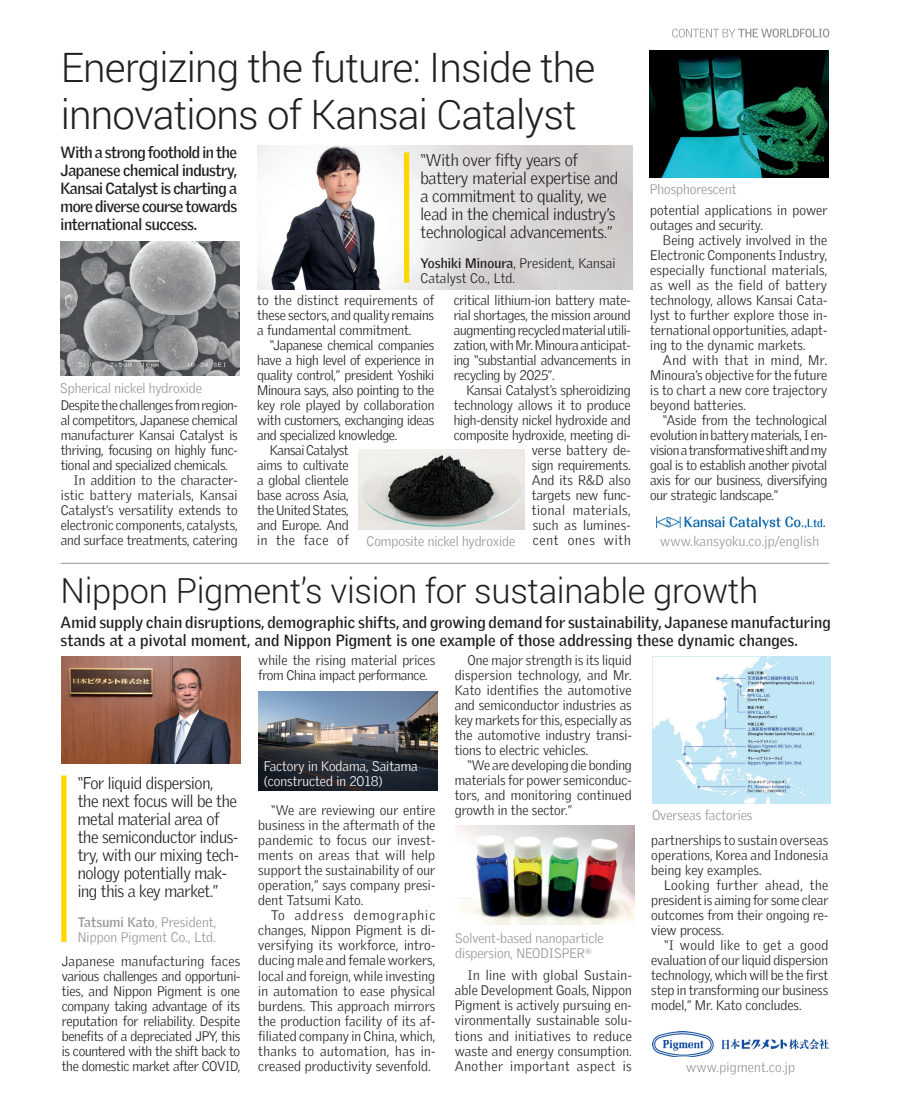
<style>
.page{position:relative;width:909px;height:1120px;background:#fff}
.page>*{position:absolute;margin:0;border:0;box-sizing:border-box;transform-origin:0 0}
.t1{font:300 40.5px/46.5px "Roboto";letter-spacing:-.02em;color:#231f20}
.t2{font:300 34.5px "Roboto";letter-spacing:-.01em;color:#231f20}
.t3{font:300 16.5px/18px "Griffith Gothic";letter-spacing:-.02em;color:#231f20}
.t4{font:700 15.75px/18px "Griffith Gothic";letter-spacing:.01em;color:#231f20;text-align:justify}
.t5{font:300 13.5px/15px "Griffith Gothic";letter-spacing:-.005em;color:#231f20;text-align:justify}
.t6{font:300 13.5px/15px "Griffith Gothic";color:#939598}
.t7{font:300 13.5px "Griffith Gothic";letter-spacing:-.025em;color:#231f20}
.t8{font:300 13.5px "Griffith Gothic";letter-spacing:.02em;color:#939598}
.t9{font:300 13.5px/15px "Griffith Gothic";color:#fff}
.t10{font:300 13.5px "Griffith Gothic";letter-spacing:.025em;color:#231f20}
.t11{font:300 13.5px "Griffith Gothic";letter-spacing:.045em;color:#231f20}
.s1{font-weight:700}
</style>
<div class="page">
<svg style="left:672px;top:29px;width:157px;height:9px"></svg>
<hr style="left:61px;top:563px;width:768px;height:1px;background:#939598">
<img style="left:656px;top:517px;width:168px;height:11px">
<img style="left:60px;top:241px;width:179px;height:135px">
<img style="left:358px;top:449px;width:166px;height:80px">
<img style="left:650px;top:50px;width:179px;height:127px">
<img style="left:257px;top:146px;width:375px;height:143px">
<div style="left:404px;top:152px;width:5px;height:131px;background:#fed702"></div>
<div style="left:61px;top:775px;width:6px;height:166px;background:#fed702"></div>
<img style="left:61px;top:656px;width:179px;height:107px">
<img style="left:652px;top:656px;width:179px;height:147px">
<img style="left:456px;top:825px;width:178px;height:99px">
<img style="left:258px;top:692px;width:179px;height:98px">
<img style="left:653px;top:1031px;width:175px;height:25px">
<h1 class="t1" style="left:61px;top:43px;width:536px">Energizing the future: Inside the innovations of Kansai Catalyst</h1>
<p class="t4" style="left:61px;top:143px;width:178px">With a strong foothold in the Japanese chemical industry, Kansai Catalyst is charting a more diverse course towards international success.</p>
<p class="t6" style="left:60px;top:380px;width:143px">Spherical nickel hydroxide</p>
<p class="t7" style="left:61px;top:397px;width:179px">Despite the challenges from region-</p>
<p class="t5" style="left:61px;top:412px;width:178px">al competitors, Japanese chemical</p>
<p class="t5" style="left:61px;top:427px;width:179px">manufacturer Kansai Catalyst is</p>
<p class="t5" style="left:61px;top:442px;width:178px">thriving, focusing on highly func-</p>
<p class="t5" style="left:61px;top:457px;width:169px">tional and specialized chemicals.</p>
<p class="t5" style="left:73px;top:472px;width:166px">In addition to the character-</p>
<p class="t10" style="left:61px;top:487px;width:178px">istic battery materials, Kansai</p>
<p class="t5" style="left:61px;top:502px;width:179px">Catalyst’s versatility extends to</p>
<p class="t5" style="left:61px;top:517px;width:178px">electronic components, catalysts,</p>
<p class="t5" style="left:61px;top:532px;width:179px">and surface treatments, catering</p>
<p class="t3" style="left:420px;top:150px;width:199px">“With over fifty years of battery material expertise and a commitment to quality, we lead in the chemical industry’s technological advancements.”</p>
<p class="t5" style="left:420px;top:255px;width:196px"><span class="s1">Yoshiki Minoura</span>, President, Kansai<br>Catalyst Co., Ltd.</p>
<p class="t5" style="left:454px;top:292px;width:179px">critical lithium-ion battery mate&shy;rial shortages, the mission around augmenting recycled material utili&shy;zation, with Mr. Minoura anticipat&shy;ing “substantial advancements in recycling by 2025”.</p>
<p class="t5" style="left:454px;top:382px;width:179px;text-align:right">Kansai Catalyst’s spheroidizing technology allows it to produce high-density nickel hydroxide and composite hydroxide, meeting di&shy;verse battery de-<br>sign requirements.<br>And its R&amp;D also<br>targets new func-<br>tional materials,<br>such as lumines-<br>cent ones with</p>
<p class="t5" style="left:257px;top:292px;width:178px">to the distinct requirements of these sectors, and quality remains a fundamental commitment.</p>
<p class="t5" style="left:270px;top:337px;width:166px">“Japanese chemical companies</p>
<p class="t5" style="left:257px;top:352px;width:178px">have a high level of experience in</p>
<p class="t5" style="left:257px;top:367px;width:179px">quality control,” president Yoshiki</p>
<p class="t5" style="left:257px;top:382px;width:179px">Minoura says, also pointing to the</p>
<p class="t5" style="left:257px;top:397px;width:179px">key role played by collaboration</p>
<p class="t5" style="left:257px;top:412px;width:179px">with customers, exchanging ideas</p>
<p class="t5" style="left:257px;top:427px;width:142px">and specialized knowledge.</p>
<p class="t7" style="left:270px;top:442px;width:80px">Kansai Catalyst</p>
<p class="t5" style="left:257px;top:457px;width:93px">aims to cultivate</p>
<p class="t5" style="left:257px;top:472px;width:93px">a global clientele</p>
<p class="t5" style="left:257px;top:487px;width:93px">base across Asia,</p>
<p class="t5" style="left:257px;top:502px;width:93px">the United States,</p>
<p class="t5" style="left:257px;top:517px;width:93px">and Europe. And</p>
<p class="t11" style="left:257px;top:532px;width:93px">in the face of</p>
<p class="t6" style="left:366px;top:533px;width:150px">Composite nickel hydroxide</p>
<p class="t6" style="left:650px;top:181px;width:88px">Phosphorescent</p>
<p class="t5" style="left:650px;top:202px;width:179px">potential applications in power outages and security.</p>
<p class="t5" style="left:650px;top:232px;width:179px;text-indent:13px">Being actively involved in the Electronic Components Industry, especially functional materials, as well as the field of battery technology, allows Kansai Cata&shy;lyst to further explore those in&shy;ternational opportunities, adapt&shy;ing to the dynamic markets.</p>
<p class="t5" style="left:650px;top:352px;width:179px;text-indent:13px">And with that in mind, Mr.<br>Minoura’s objective for the future is to chart a new core trajectory beyond batteries.</p>
<p class="t5" style="left:650px;top:412px;width:179px;text-indent:13px">“Aside from the technological evolution in battery materials, I en&shy;vision a transformative shift and my goal is to establish another pivotal axis for our business, diversifying our strategic landscape.”</p>
<p class="t8" style="left:660px;top:533px;width:160px">www.kansyoku.co.jp/english</p>
<h2 class="t2" style="left:61px;top:566px;width:699px">Nippon Pigment’s vision for sustainable growth</h2>
<p class="t4" style="left:61px;top:613px;width:772px">Amid supply chain disruptions, demographic shifts, and growing demand for sustainability, Japanese manufacturing stands at a pivotal moment, and Nippon Pigment is one example of those addressing these dynamic changes.</p>
<p class="t5" style="left:258px;top:652px;width:178px">while the rising material prices from China impact performance.</p>
<p class="t3" style="left:78px;top:773px;width:163px">“For liquid dispersion,<br>the next focus will be the metal material area of the semiconductor indus&shy;try, with our mixing tech&shy;nology potentially mak&shy;ing this a key market.”</p>
<p class="t6" style="left:78px;top:914px;width:140px"><span class="s1">Tatsumi Kato</span>, President,<br>Nippon Pigment Co., Ltd.</p>
<p class="t5" style="left:62px;top:952px;width:180px">Japanese manufacturing faces various challenges and opportuni&shy;ties, and Nippon Pigment is one company taking advantage of its reputation for reliability. Despite benefits of a depreciated JPY, this is countered with the shift back to the domestic market after COVID,</p>
<p class="t9" style="left:264px;top:758px;width:155px">Factory in Kodama, Saitama (constructed in 2018)</p>
<p class="t5" style="left:258px;top:802px;width:179px;text-indent:13px">“We are reviewing our entire business in the aftermath of the pandemic to focus our invest&shy;ments on areas that will help support the sustainability of our operation,” says company presi&shy;dent Tatsumi Kato.</p>
<p class="t5" style="left:258px;top:907px;width:179px;text-indent:13px">To address demographic changes, Nippon Pigment is di&shy;versifying its workforce, intro&shy;ducing male and female workers, local and foreign, while investing in automation to ease physical burdens. This approach mirrors the production facility of its af&shy;filiated company in China, which, thanks to automation, has in&shy;creased productivity sevenfold.</p>
<p class="t5" style="left:455px;top:652px;width:179px;text-indent:13px">One major strength is its liquid dispersion technology, and Mr.<br>Kato identifies the automotive and semiconductor industries as key markets for this, especially as the automotive industry transi&shy;tions to electric vehicles.</p>
<p class="t5" style="left:455px;top:757px;width:179px;text-indent:13px">“We are developing die bonding materials for power semiconduc&shy;tors, and monitoring continued growth in the sector.”</p>
<p class="t6" style="left:455px;top:930px;width:150px">Solvent-based nanoparticle dispersion, NEODISPER®</p>
<p class="t5" style="left:455px;top:967px;width:179px;text-indent:13px">In line with global Sustain&shy;able Development Goals, Nippon Pigment is actively pursuing en&shy;vironmentally sustainable solu&shy;tions and initiatives to reduce waste and energy consumption.<br>Another important aspect is</p>
<p class="t6" style="left:652px;top:807px;width:102px">Overseas factories</p>
<p class="t5" style="left:651px;top:832px;width:179px">partnerships to sustain overseas operations, Korea and Indonesia being key examples.</p>
<p class="t5" style="left:651px;top:877px;width:179px;text-indent:13px">Looking further ahead, the president is aiming for some clear outcomes from their ongoing re&shy;view process.</p>
<p class="t5" style="left:651px;top:937px;width:179px;text-indent:13px">“I would like to get a good evaluation of our liquid dispersion technology, which will be the first step in transforming our business model,” Mr. Kato concludes.</p>
<p class="t8" style="left:686px;top:1059px;width:111px">www.pigment.co.jp</p>
</div>
